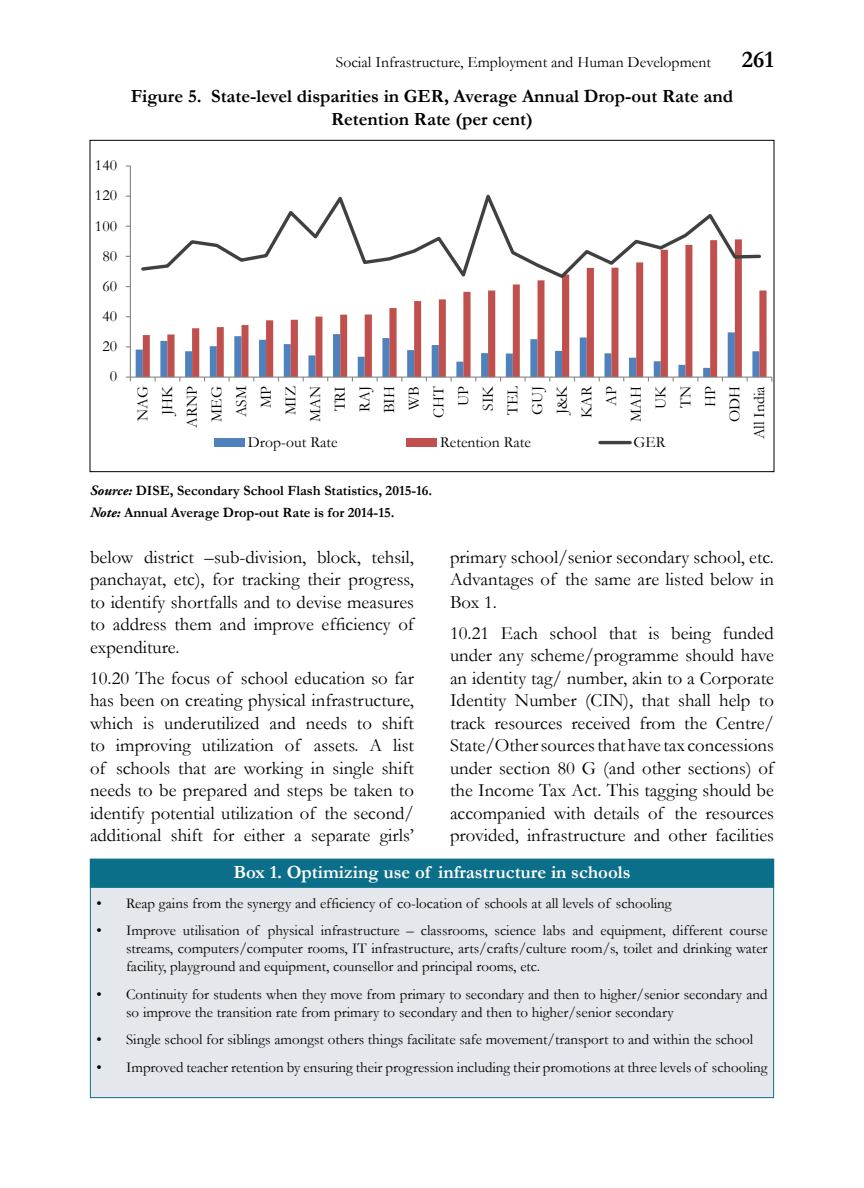
<style>
.page{position:relative;width:864px;height:1188px;background:#fff}
.page>*{position:absolute;margin:0;border:0;box-sizing:border-box;transform-origin:0 0}
.t1{font:700 24px "Garamond";color:#000}
.t2{font:18.75px/22.5px "Garamond";color:#000;text-align:justify}
.t3{font:700 18.75px/22.5px "Garamond";color:#000;text-align:center}
.t4{font:700 18.75px "Garamond";color:#fff}
.t5{font:15.75px "Garamond";color:#000}
.t6{font:15.6px/24.6px "Garamond";color:#000;text-align:right}
.t7{font:15px/18px "Garamond";color:#000;text-align:justify}
.t8{font:700 14.25px/21.3px "Garamond";color:#000}
.s1{font-family:"Adobe Garamond Pro";font-style:italic}
</style>
<div class="page">
<div style="left:90px;top:859px;width:684px;height:239px;background:#e4e7eb;border:1px solid #0c6f89"></div>
<div style="left:90px;top:859px;width:684px;height:29px;background:#0c6f89;border:1px solid #0c6f89"></div>
<svg style="left:192px;top:283px;width:575px;height:94px"></svg>
<hr style="left:130px;top:166px;width:1px;height:211px;background:#868686">
<hr style="left:130px;top:377px;width:642px;height:1px;background:#868686">
<svg style="left:126px;top:332px;width:633px;height:49px"></svg>
<svg style="left:141px;top:194px;width:620px;height:89px"></svg>
<div style="left:214px;top:439px;width:31px;height:8px;background:#4f81bd"></div>
<div style="left:407px;top:439px;width:30px;height:8px;background:#c0504d"></div>
<hr style="left:600px;top:441px;width:30px;height:3px;background:#404040">
<p class="t6" style="left:95px;top:153px;width:24px">140</p>
<p class="t6" style="left:95px;top:183px;width:24px">120</p>
<p class="t6" style="left:95px;top:213px;width:24px">100</p>
<p class="t6" style="left:102px;top:243px;width:16px">80</p>
<p class="t6" style="left:102px;top:273px;width:16px">60</p>
<p class="t6" style="left:102px;top:303px;width:16px">40</p>
<p class="t6" style="left:102px;top:334px;width:16px">20</p>
<p class="t6" style="left:110px;top:364px;width:9px">0</p>
<p class="t5" style="left:336px;top:51px;width:377px">Social Infrastructure, Employment and Human Development</p>
<p class="t1" style="left:742px;top:43px;width:34px">261</p>
<p class="t3" style="left:131px;top:85px;width:604px">Figure 5. State-level disparities in GER, Average Annual Drop-out Rate and<br>Retention Rate (per cent)</p>
<p class="t6" style="left:130px;top:428px;width:43px;rotate:-90deg">NAG<br>JHK<br>ARNP</p>
<p class="t5" style="left:206px;top:422px;width:37px;rotate:-90deg">MEG</p>
<p class="t6" style="left:229px;top:422px;width:39px;rotate:-90deg">ASM<br>MP<br>MIZ<br>MAN<br>TRI<br>RAJ</p>
<p class="t5" style="left:379px;top:413px;width:29px;rotate:-90deg">BIH</p>
<p class="t6" style="left:401px;top:418px;width:34px;rotate:-90deg">WB<br>CHT<br>UP<br>SIK<br>TEL<br>GUJ</p>
<p class="t5" style="left:551px;top:414px;width:30px;rotate:-90deg">J&amp;K</p>
<p class="t6" style="left:574px;top:439px;width:55px;rotate:-90deg">KAR<br>AP<br>MAH<br>UK<br>TN<br>HP<br>ODH<br>All India</p>
<p class="t6" style="left:248px;top:429px;width:91px">Drop-out Rate</p>
<p class="t6" style="left:440px;top:429px;width:93px">Retention Rate</p>
<p class="t6" style="left:633px;top:429px;width:34px">GER</p>
<p class="t8" style="left:90px;top:480px;width:344px"><span class="s1">Source:</span> DISE, Secondary School Flash Statistics, 2015-16.<br><span class="s1">Note:</span> Annual Average Drop-out Rate is for 2014-15.</p>
<p class="t2" style="left:90px;top:545px;width:326px">below district –sub-division, block, tehsil, panchayat, etc), for tracking their progress, to identify shortfalls and to devise measures to address them and improve efficiency of expenditure.</p>
<p class="t2" style="left:90px;top:666px;width:326px">10.20 The focus of school education so far has been on creating physical infrastructure, which is underutilized and needs to shift to improving utilization of assets. A list of schools that are working in single shift needs to be prepared and steps be taken to identify potential utilization of the second/ additional shift for either a separate girls’</p>
<p class="t2" style="left:450px;top:545px;width:325px">primary school/senior secondary school, etc.<br>Advantages of the same are listed below in Box 1.</p>
<p class="t2" style="left:450px;top:621px;width:326px">10.21 Each school that is being funded under any scheme/programme should have an identity tag/ number, akin to a Corporate Identity Number (CIN), that shall help to track resources received from the Centre/ State/Other sources that have tax concessions under section 80 G (and other sections) of the Income Tax Act. This tagging should be accompanied with details of the resources provided, infrastructure and other facilities</p>
<p class="t4" style="left:234px;top:859px;width:398px">Box 1. Optimizing use of infrastructure in schools</p>
<p class="t7" style="left:96px;top:894px;width:577px">• Reap gains from the synergy and efficiency of co-location of schools at all levels of schooling</p>
<p class="t7" style="left:126px;top:921px;width:643px;text-indent:-30px">• Improve utilisation of physical infrastructure – classrooms, science labs and equipment, different course streams, computers/computer rooms, IT infrastructure, arts/crafts/culture room/s, toilet and drinking water facility, playground and equipment, counsellor and principal rooms, etc.</p>
<p class="t7" style="left:126px;top:985px;width:643px;text-indent:-30px">• Continuity for students when they move from primary to secondary and then to higher/senior secondary and so improve the transition rate from primary to secondary and then to higher/senior secondary</p>
<p class="t7" style="left:96px;top:1030px;width:659px">• Single school for siblings amongst others things facilitate safe movement/transport to and within the school</p>
<p class="t7" style="left:96px;top:1058px;width:673px">• Improved teacher retention by ensuring their progression including their promotions at three levels of schooling</p>
</div>
